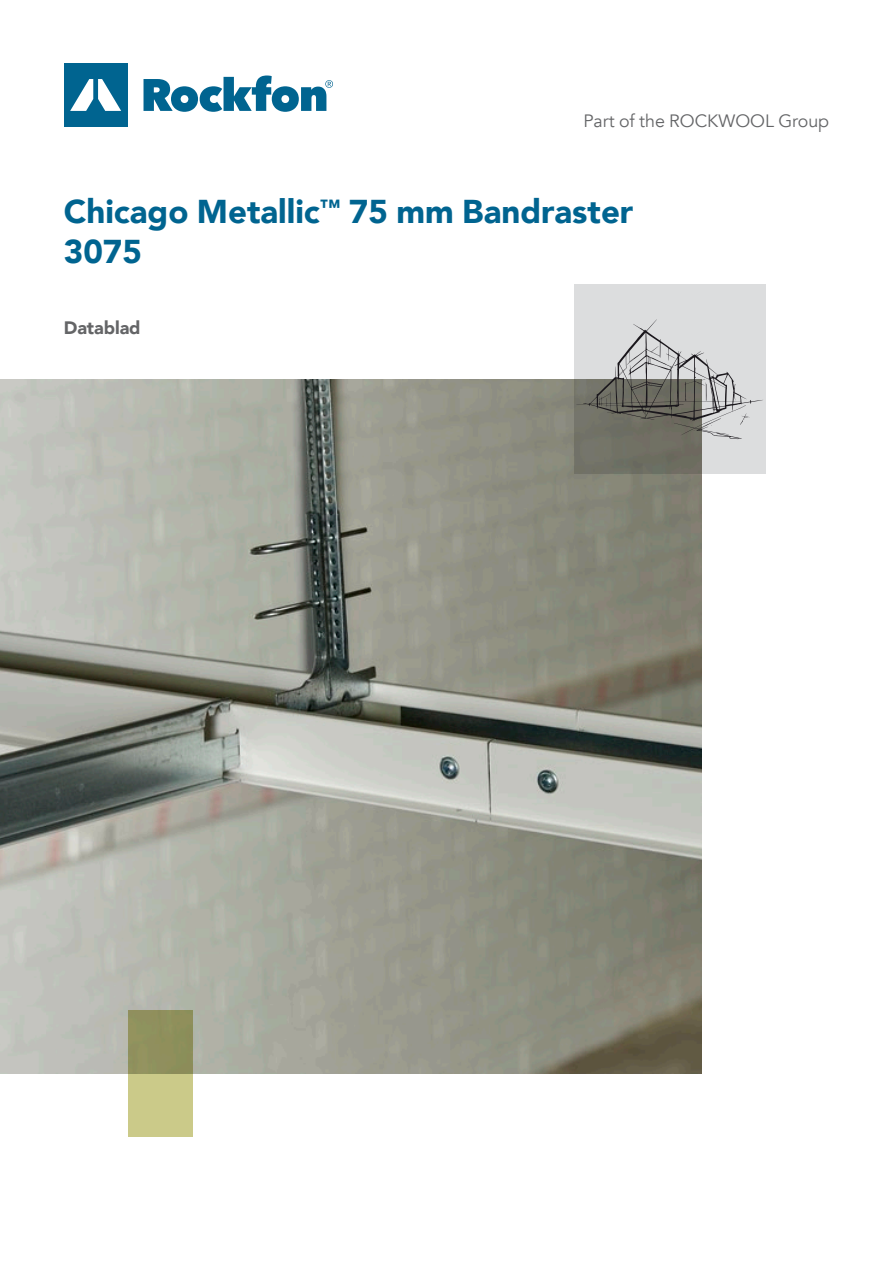
<style>
.page{position:relative;width:893px;height:1263px;background:#fff}
.page>*{position:absolute;margin:0;border:0;box-sizing:border-box;transform-origin:0 0}
.t1{font:900 33px/39.6px "Avenir";color:#006490}
.t2{font:900 18px "Avenir";letter-spacing:-.005em;color:#646567}
.t3{font:17.85px "Avenir";color:#646567}
</style>
<div class="page">
<img style="left:0;top:379px;width:702px;height:694px">
<svg style="left:144px;top:75px;width:189px;height:37px"></svg>
<div style="left:64px;top:63px;width:64px;height:64px;background:#006490"></div>
<svg style="left:70px;top:79px;width:51px;height:32px"></svg>
<svg style="left:574px;top:285px;width:191px;height:189px;fill:#dcddde"></svg>
<svg style="left:576px;top:319px;width:187px;height:120px"></svg>
<svg style="left:128px;top:1010px;width:65px;height:126px"></svg>
<p class="t3" style="left:583px;top:110px;width:247px">Part of the ROCKWOOL Group</p>
<p class="t1" style="left:64px;top:191px;width:571px">Chicago Metallic<sup>™</sup> 75 mm Bandraster<br>3075</p>
<p class="t2" style="left:64px;top:312px;width:78px">Datablad</p>
</div>
